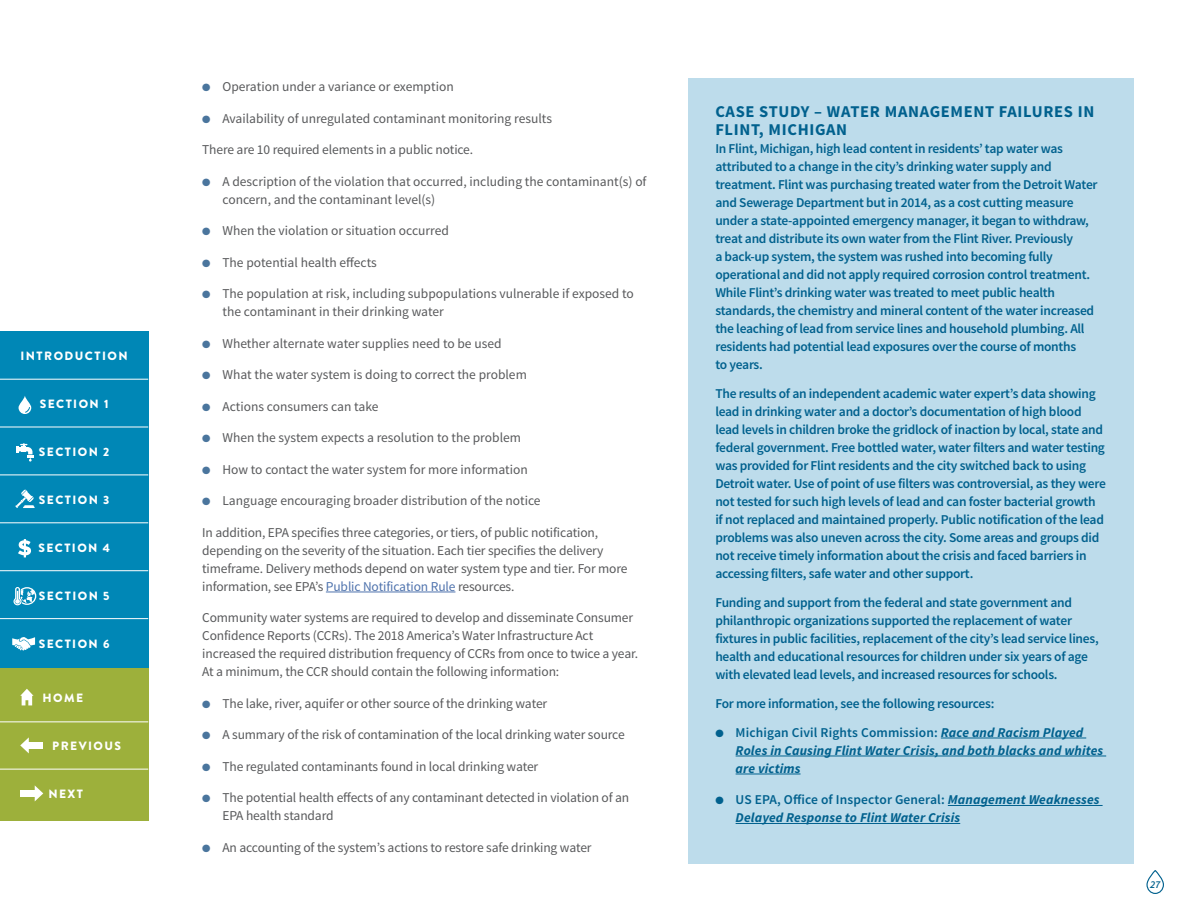
<style>
.page{position:relative;width:1188px;height:918px;background:#fff}
.page>*{position:absolute;margin:0;border:0;box-sizing:border-box;transform-origin:0 0}
.t1{font:700 16.5px/18px "Source Sans Pro";letter-spacing:.04em;color:#01618e}
.Text_Box_Copy{font:600 13.5px/18px "Source Sans Pro";letter-spacing:-.02em;color:#01618e}
.body_copy{font:13.5px/18px "Source Sans Pro";letter-spacing:-.01em;color:#58595b}
.t2{font:italic 700 13.5px/18px "Source Sans Pro";letter-spacing:.01em;color:#01618e}
.t3{font:900 12px "Brandon Grotesque";letter-spacing:.12em;color:#fff}
.t4{font:italic 600 10.5px "Source Sans Pro";color:#01618e}
.s1{color:#4a759d}
.s2{color:#4f73ad}
.s3{font-weight:600;font-style:normal}
</style>
<div class="page">
<svg style="left:1146px;top:870px;width:18px;height:24px"></svg>
<div style="left:0;top:331px;width:148px;height:337px;background:#0087b6"></div>
<div style="left:0;top:668px;width:148px;height:153px;background:#9db03b"></div>
<svg style="left:20px;top:689px;width:14px;height:16px"></svg>
<svg style="left:20px;top:737px;width:9px;height:16px"></svg>
<div style="left:28px;top:742px;width:15px;height:7px;background:#fff"></div>
<svg style="left:35px;top:785px;width:8px;height:16px"></svg>
<div style="left:20px;top:790px;width:16px;height:7px;background:#fff"></div>
<hr style="left:0;top:427px;width:148px;height:1px;background:#fff">
<hr style="left:0;top:475px;width:148px;height:1px;background:#fff">
<hr style="left:0;top:721px;width:148px;height:1px;background:#fff">
<hr style="left:0;top:522px;width:148px;height:1px;background:#fff">
<hr style="left:0;top:769px;width:148px;height:1px;background:#fff">
<hr style="left:0;top:570px;width:148px;height:1px;background:#fff">
<hr style="left:0;top:618px;width:148px;height:1px;background:#fff">
<svg style="left:19px;top:396px;width:12px;height:18px"></svg>
<svg style="left:16px;top:443px;width:18px;height:19px"></svg>
<svg style="left:15px;top:490px;width:20px;height:18px"></svg>
<svg style="left:18px;top:539px;width:13px;height:18px"></svg>
<svg style="left:13px;top:587px;width:23px;height:18px"></svg>
<svg style="left:12px;top:637px;width:23px;height:14px"></svg>
<hr style="left:0;top:379px;width:148px;height:1px;background:#fff">
<hr style="left:326px;top:592px;width:129px;height:1px;background:#4f73ad">
<div style="left:688px;top:78px;width:446px;height:786px;background:#bddceb"></div>
<hr style="left:941px;top:738px;width:145px;height:1px;background:#01618e">
<hr style="left:736px;top:756px;width:370px;height:1px;background:#01618e">
<hr style="left:736px;top:774px;width:65px;height:1px;background:#01618e">
<hr style="left:948px;top:805px;width:155px;height:1px;background:#01618e">
<hr style="left:736px;top:823px;width:224px;height:1px;background:#01618e">
<p class="t3" style="left:21px;top:347px;width:109px">INTRODUCTION</p>
<p class="t3" style="left:40px;top:395px;width:70px">SECTION 1</p>
<p class="t3" style="left:39px;top:443px;width:72px">SECTION 2</p>
<p class="t3" style="left:39px;top:491px;width:72px">SECTION 3</p>
<p class="t3" style="left:38px;top:539px;width:73px">SECTION 4</p>
<p class="t3" style="left:39px;top:587px;width:72px">SECTION 5</p>
<p class="t3" style="left:39px;top:635px;width:72px">SECTION 6</p>
<p class="t3" style="left:43px;top:690px;width:42px">HOME</p>
<p class="t3" style="left:52px;top:738px;width:70px">PREVIOUS</p>
<p class="t3" style="left:48px;top:786px;width:36px">NEXT</p>
<p class="body_copy" style="left:202px;top:78px;width:253px"><span class="s1">●</span> Operation under a variance or exemption</p>
<p class="body_copy" style="left:202px;top:109px;width:351px"><span class="s1">●</span> Availability of unregulated contaminant monitoring results</p>
<p class="body_copy" style="left:202px;top:141px;width:273px">There are 10 required elements in a public notice.</p>
<p class="body_copy" style="left:222px;top:172px;width:426px;text-indent:-20px"><span class="s1">●</span> A description of the violation that occurred, including the contaminant(s) of concern, and the contaminant level(s)</p>
<p class="body_copy" style="left:202px;top:222px;width:248px"><span class="s1">●</span> When the violation or situation occurred</p>
<p class="body_copy" style="left:202px;top:253px;width:176px"><span class="s1">●</span> The potential health effects</p>
<p class="body_copy" style="left:222px;top:285px;width:413px;text-indent:-20px"><span class="s1">●</span> The population at risk, including subpopulations vulnerable if exposed to the contaminant in their drinking water</p>
<p class="body_copy" style="left:202px;top:334px;width:301px"><span class="s1">●</span> Whether alternate water supplies need to be used</p>
<p class="body_copy" style="left:202px;top:366px;width:326px"><span class="s1">●</span> What the water system is doing to correct the problem</p>
<p class="body_copy" style="left:202px;top:397px;width:178px"><span class="s1">●</span> Actions consumers can take</p>
<p class="body_copy" style="left:202px;top:429px;width:320px"><span class="s1">●</span> When the system expects a resolution to the problem</p>
<p class="body_copy" style="left:202px;top:460px;width:327px"><span class="s1">●</span> How to contact the water system for more information</p>
<p class="body_copy" style="left:202px;top:492px;width:340px"><span class="s1">●</span> Language encouraging broader distribution of the notice</p>
<p class="body_copy" style="left:202px;top:523px;width:427px">In addition, EPA specifies three categories, or tiers, of public notification, depending on the severity of the situation. Each tier specifies the delivery timeframe. Delivery methods depend on water system type and tier. For more information, see EPA’s <span class="s2">Public Notification Rule</span> resources.</p>
<p class="body_copy" style="left:202px;top:609px;width:438px">Community water systems are required to develop and disseminate Consumer Confidence Reports (CCRs). The 2018 America’s Water Infrastructure Act increased the required distribution frequency of CCRs from once to twice a year.<br>At a minimum, the CCR should contain the following information:</p>
<p class="body_copy" style="left:202px;top:694px;width:347px"><span class="s1">●</span> The lake, river, aquifer or other source of the drinking water</p>
<p class="body_copy" style="left:202px;top:726px;width:424px"><span class="s1">●</span> A summary of the risk of contamination of the local drinking water source</p>
<p class="body_copy" style="left:202px;top:757px;width:338px"><span class="s1">●</span> The regulated contaminants found in local drinking water</p>
<p class="body_copy" style="left:222px;top:789px;width:408px;text-indent:-20px"><span class="s1">●</span> The potential health effects of any contaminant detected in violation of an<br>EPA health standard</p>
<p class="body_copy" style="left:202px;top:838px;width:391px"><span class="s1">●</span> An accounting of the system’s actions to restore safe drinking water</p>
<p class="t1" style="left:715px;top:104px;width:380px">CASE STUDY – WATER MANAGEMENT FAILURES IN<br>FLINT, MICHIGAN</p>
<p class="Text_Box_Copy" style="left:715px;top:140px;width:384px">In Flint, Michigan, high lead content in residents’ tap water was attributed to a change in the city’s drinking water supply and treatment. Flint was purchasing treated water from the Detroit Water and Sewerage Department but in 2014, as a cost cutting measure under a state-appointed emergency manager, it began to withdraw, treat and distribute its own water from the Flint River. Previously<br>a back-up system, the system was rushed into becoming fully operational and did not apply required corrosion control treatment.<br>While Flint’s drinking water was treated to meet public health standards, the chemistry and mineral content of the water increased the leaching of lead from service lines and household plumbing. All residents had potential lead exposures over the course of months<br>to years.</p>
<p class="Text_Box_Copy" style="left:715px;top:385px;width:392px">The results of an independent academic water expert’s data showing lead in drinking water and a doctor’s documentation of high blood lead levels in children broke the gridlock of inaction by local, state and federal government. Free bottled water, water filters and water testing was provided for Flint residents and the city switched back to using Detroit water. Use of point of use filters was controversial, as they were not tested for such high levels of lead and can foster bacterial growth if not replaced and maintained properly. Public notification of the lead problems was also uneven across the city. Some areas and groups did not receive timely information about the crisis and faced barriers in accessing filters, safe water and other support.</p>
<p class="Text_Box_Copy" style="left:715px;top:594px;width:385px">Funding and support from the federal and state government and philanthropic organizations supported the replacement of water fixtures in public facilities, replacement of the city’s lead service lines, health and educational resources for children under six years of age with elevated lead levels, and increased resources for schools.</p>
<p class="Text_Box_Copy" style="left:715px;top:695px;width:281px">For more information, see the following resources:</p>
<p class="t2" style="left:736px;top:723px;width:369px;text-indent:-20px">● <span class="s3">Michigan Civil Rights Commission:</span> Race and Racism Played<br>Roles in Causing Flint Water Crisis, and both blacks and whites are victims</p>
<p class="t2" style="left:736px;top:791px;width:366px;text-indent:-20px">● <span class="s3">US EPA, Office of Inspector General:</span> Management Weaknesses<br>Delayed Response to Flint Water Crisis</p>
<p class="t4" style="left:1150px;top:878px;width:12px">27</p>
</div>
